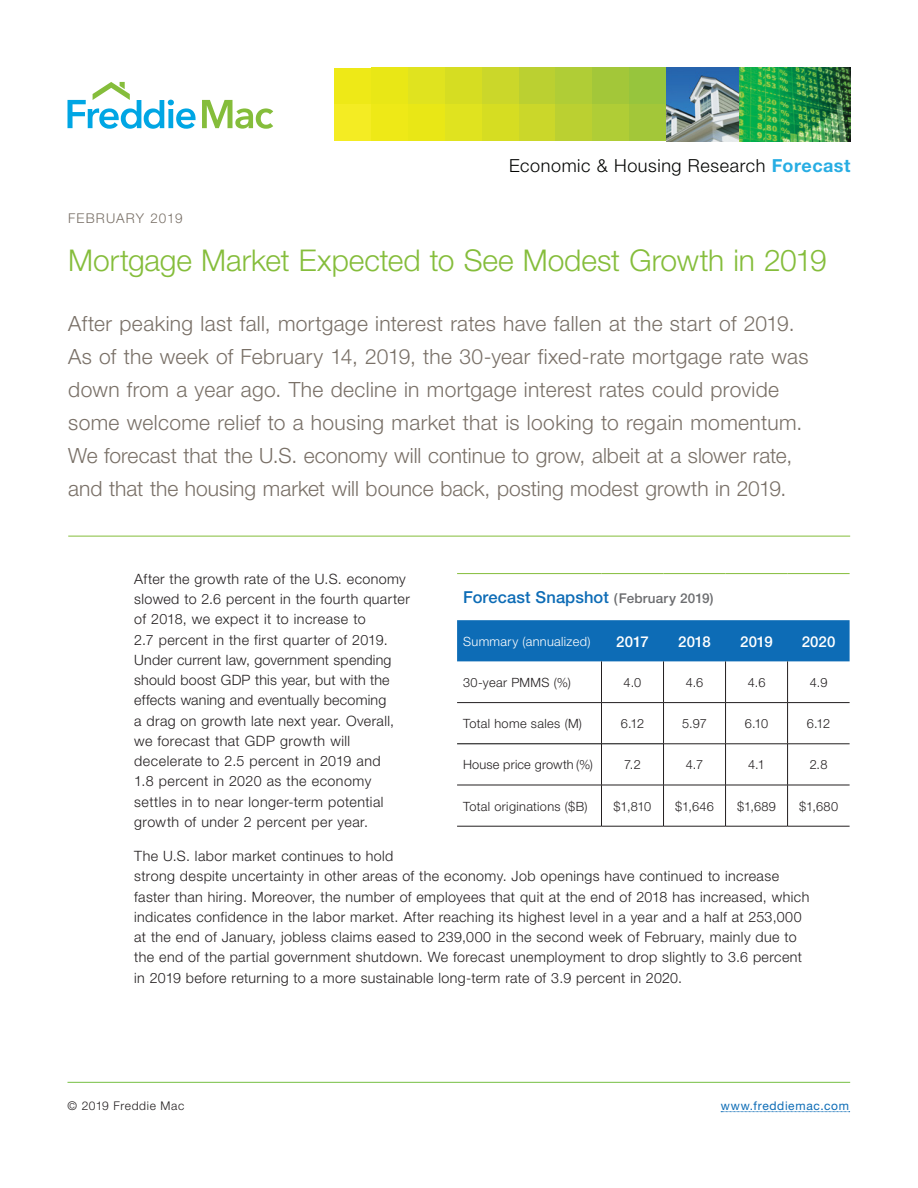
<style>
.page{position:relative;width:918px;height:1188px;background:#fff}
.page>*{position:absolute;margin:0;border:0;box-sizing:border-box;transform-origin:0 0}
._01_Head{font:300 30px "Helvetica Neue LT";letter-spacing:-.005em;color:#85bd3b}
._05_Intro{font:300 21px/33px "Helvetica Neue LT";letter-spacing:.01em;color:#797067}
.t1{font:300 18px "Helvetica Neue LT";letter-spacing:.035em;color:#040503}
._02_Head{font:500 16.5px "Helvetica Neue LT";letter-spacing:.005em;color:#0d6cb6}
._03_Head{font:500 15px "Helvetica Neue LT";color:#fff}
._00_Body{font:300 14.25px/20.2px "Helvetica Neue LT";letter-spacing:.03em;color:#231f20}
._04_Date{font:300 13.5px "Helvetica Neue LT";letter-spacing:.075em;color:#797067}
.TableMed{font:300 12.75px "Helvetica Neue LT";letter-spacing:.025em;color:#231f20}
.TableMed-2{font:300 12.75px "Helvetica Neue LT";letter-spacing:.03em;color:#fff}
.t2{font:12px "Helvetica Neue LT";letter-spacing:.055em;color:#0d6cb6}
.t3{font:300 12px "Helvetica Neue LT";letter-spacing:.05em;color:#231f20}
.s1{font-weight:700;color:#27ade3}
.s2{font-size:13.5px;color:#6c6d70}
</style>
<div class="page">
<hr style="left:68px;top:1082px;width:782px;height:1px;background:#76c043">
<svg style="left:721px;top:1111px;width:129px;height:1px"></svg>
<svg style="left:202px;top:100px;width:71px;height:29px"></svg>
<svg style="left:68px;top:82px;width:128px;height:47px"></svg>
<div style="left:371px;top:68px;width:37px;height:36px;background:#e9e716"></div>
<div style="left:371px;top:104px;width:37px;height:37px;background:#eee917"></div>
<div style="left:334px;top:68px;width:37px;height:36px;background:#eee917"></div>
<div style="left:334px;top:104px;width:37px;height:37px;background:#f4ec23"></div>
<div style="left:408px;top:68px;width:37px;height:36px;background:#e0e31f"></div>
<div style="left:408px;top:104px;width:37px;height:37px;background:#e9e716"></div>
<div style="left:445px;top:68px;width:37px;height:36px;background:#d6dd22"></div>
<div style="left:445px;top:104px;width:37px;height:37px;background:#e0e31f"></div>
<div style="left:482px;top:68px;width:37px;height:36px;background:#cbd72a"></div>
<div style="left:482px;top:104px;width:37px;height:37px;background:#d6dd22"></div>
<div style="left:519px;top:68px;width:37px;height:36px;background:#bbd031"></div>
<div style="left:519px;top:104px;width:37px;height:37px;background:#cbd72a"></div>
<div style="left:556px;top:68px;width:36px;height:36px;background:#b0cd36"></div>
<div style="left:556px;top:104px;width:36px;height:37px;background:#bbd031"></div>
<div style="left:592px;top:68px;width:37px;height:36px;background:#a3c739"></div>
<div style="left:592px;top:104px;width:37px;height:37px;background:#b0cd36"></div>
<div style="left:629px;top:68px;width:37px;height:36px;background:#97c53d"></div>
<div style="left:629px;top:104px;width:37px;height:37px;background:#a3c739"></div>
<img style="left:666px;top:68px;width:184px;height:73px">
<hr style="left:68px;top:536px;width:782px;height:1px;background:#85bd3b">
<div style="left:457px;top:620px;width:393px;height:41px;background:#0d6cb6"></div>
<hr style="left:664px;top:702px;width:62px;height:1px;background:#231f20">
<hr style="left:726px;top:702px;width:62px;height:1px;background:#231f20">
<hr style="left:788px;top:702px;width:62px;height:1px;background:#231f20">
<hr style="left:663px;top:744px;width:63px;height:1px;background:#231f20">
<hr style="left:726px;top:744px;width:62px;height:1px;background:#231f20">
<hr style="left:788px;top:744px;width:62px;height:1px;background:#231f20">
<hr style="left:664px;top:785px;width:62px;height:1px;background:#231f20">
<hr style="left:726px;top:785px;width:62px;height:1px;background:#231f20">
<hr style="left:788px;top:785px;width:62px;height:1px;background:#231f20">
<hr style="left:664px;top:826px;width:62px;height:1px;background:#231f20">
<hr style="left:726px;top:826px;width:62px;height:1px;background:#231f20">
<hr style="left:788px;top:826px;width:62px;height:1px;background:#231f20">
<hr style="left:457px;top:573px;width:144px;height:1px;background:#85bd3b">
<hr style="left:602px;top:573px;width:62px;height:1px;background:#85bd3b">
<hr style="left:664px;top:573px;width:62px;height:1px;background:#85bd3b">
<hr style="left:726px;top:573px;width:62px;height:1px;background:#85bd3b">
<hr style="left:788px;top:573px;width:62px;height:1px;background:#85bd3b">
<hr style="left:602px;top:702px;width:62px;height:1px;background:#231f20">
<hr style="left:602px;top:785px;width:62px;height:1px;background:#231f20">
<hr style="left:602px;top:826px;width:62px;height:1px;background:#231f20">
<hr style="left:602px;top:744px;width:61px;height:1px;background:#000">
<hr style="left:457px;top:702px;width:144px;height:1px;background:#231f20">
<hr style="left:457px;top:785px;width:144px;height:1px;background:#231f20">
<hr style="left:457px;top:826px;width:144px;height:1px;background:#231f20">
<hr style="left:457px;top:744px;width:144px;height:1px;background:#000">
<hr style="left:601px;top:661px;width:1px;height:41px;background:#231f20">
<hr style="left:601px;top:703px;width:1px;height:41px;background:#231f20">
<hr style="left:601px;top:744px;width:1px;height:41px;background:#231f20">
<hr style="left:601px;top:785px;width:1px;height:41px;background:#231f20">
<hr style="left:663px;top:661px;width:1px;height:41px;background:#231f20">
<hr style="left:663px;top:703px;width:1px;height:41px;background:#231f20">
<hr style="left:663px;top:744px;width:1px;height:41px;background:#231f20">
<hr style="left:663px;top:785px;width:1px;height:41px;background:#231f20">
<hr style="left:725px;top:661px;width:1px;height:41px;background:#231f20">
<hr style="left:725px;top:703px;width:1px;height:41px;background:#231f20">
<hr style="left:725px;top:744px;width:1px;height:41px;background:#231f20">
<hr style="left:725px;top:785px;width:1px;height:41px;background:#231f20">
<hr style="left:787px;top:661px;width:1px;height:41px;background:#231f20">
<hr style="left:787px;top:703px;width:1px;height:41px;background:#231f20">
<hr style="left:787px;top:744px;width:1px;height:41px;background:#231f20">
<hr style="left:787px;top:785px;width:1px;height:41px;background:#231f20">
<p class="t1" style="left:509px;top:154px;width:343px">Economic &amp; Housing Research <span class="s1">Forecast</span></p>
<p class="_04_Date" style="left:68px;top:210px;width:116px">FEBRUARY 2019</p>
<p class="_01_Head" style="left:68px;top:242px;width:760px">Mortgage Market Expected to See Modest Growth in 2019</p>
<p class="_05_Intro" style="left:68px;top:307px;width:742px">After peaking last fall, mortgage interest rates have fallen at the start of 2019.<br>As of the week of February 14, 2019, the 30-year fixed-rate mortgage rate was down from a year ago. The decline in mortgage interest rates could provide some welcome relief to a housing market that is looking to regain momentum.<br>We forecast that the U.S. economy will continue to grow, albeit at a slower rate, and that the housing market will bounce back, posting modest growth in 2019.</p>
<p class="_00_Body" style="left:134px;top:568px;width:277px">After the growth rate of the U.S. economy slowed to 2.6 percent in the fourth quarter of 2018, we expect it to increase to<br>2.7 percent in the first quarter of 2019.<br>Under current law, government spending should boost GDP this year, but with the effects waning and eventually becoming<br>a drag on growth late next year. Overall, we forecast that GDP growth will decelerate to 2.5 percent in 2019 and<br>1.8 percent in 2020 as the economy settles in to near longer-term potential growth of under 2 percent per year.</p>
<p class="_00_Body" style="left:134px;top:846px;width:677px">The U.S. labor market continues to hold<br>strong despite uncertainty in other areas of the economy. Job openings have continued to increase faster than hiring. Moreover, the number of employees that quit at the end of 2018 has increased, which indicates confidence in the labor market. After reaching its highest level in a year and a half at 253,000 at the end of January, jobless claims eased to 239,000 in the second week of February, mainly due to the end of the partial government shutdown. We forecast unemployment to drop slightly to 3.6 percent in 2019 before returning to a more sustainable long-term rate of 3.9 percent in 2020.</p>
<p class="_02_Head" style="left:463px;top:588px;width:252px">Forecast Snapshot <span class="s2">(February 2019)</span></p>
<p class="TableMed-2" style="left:463px;top:633px;width:129px">Summary (annualized)</p>
<p class="_03_Head" style="left:616px;top:632px;width:34px">2017</p>
<p class="_03_Head" style="left:678px;top:632px;width:34px">2018</p>
<p class="_03_Head" style="left:740px;top:632px;width:34px">2019</p>
<p class="_03_Head" style="left:802px;top:632px;width:35px">2020</p>
<p class="TableMed" style="left:463px;top:675px;width:109px">30-year PMMS (%)</p>
<p class="TableMed" style="left:624px;top:675px;width:19px">4.0</p>
<p class="TableMed" style="left:686px;top:675px;width:19px">4.6</p>
<p class="TableMed" style="left:748px;top:675px;width:19px">4.6</p>
<p class="TableMed" style="left:810px;top:675px;width:19px">4.9</p>
<p class="TableMed" style="left:463px;top:716px;width:120px">Total home sales (M)</p>
<p class="TableMed" style="left:621px;top:716px;width:25px">6.12</p>
<p class="TableMed" style="left:682px;top:716px;width:26px">5.97</p>
<p class="TableMed" style="left:745px;top:716px;width:25px">6.10</p>
<p class="TableMed" style="left:807px;top:716px;width:25px">6.12</p>
<p class="TableMed" style="left:463px;top:757px;width:131px">House price growth (%)</p>
<p class="TableMed" style="left:624px;top:757px;width:18px">7.2</p>
<p class="TableMed" style="left:686px;top:757px;width:19px">4.7</p>
<p class="TableMed" style="left:748px;top:757px;width:18px">4.1</p>
<p class="TableMed" style="left:810px;top:757px;width:19px">2.8</p>
<p class="TableMed" style="left:463px;top:798px;width:126px">Total originations ($B)</p>
<p class="TableMed" style="left:614px;top:798px;width:39px">$1,810</p>
<p class="TableMed" style="left:675px;top:798px;width:40px">$1,646</p>
<p class="TableMed" style="left:737px;top:798px;width:40px">$1,689</p>
<p class="TableMed" style="left:799px;top:798px;width:41px">$1,680</p>
<p class="t3" style="left:67px;top:1099px;width:118px">© 2019 Freddie Mac</p>
<p class="t2" style="left:721px;top:1099px;width:130px">www.freddiemac.com</p>
</div>
